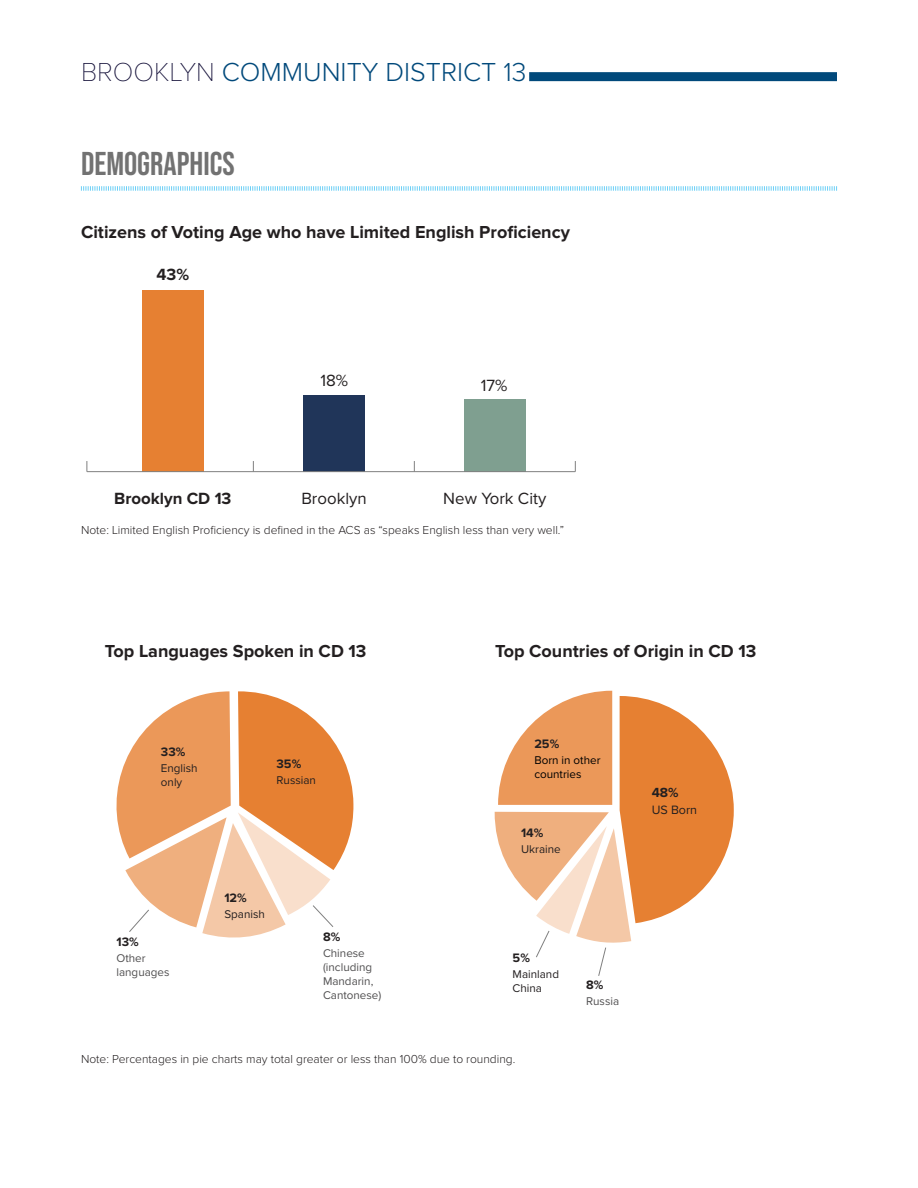
<style>
.page{position:relative;width:918px;height:1188px;background:#fff}
.page>*{position:absolute;margin:0;border:0;box-sizing:border-box;transform-origin:0 0}
.subhead_1{font:33px "Bebas Neue";color:#727272}
.t1{font:300 27px "Proxima Nova";color:#01497b}
.subhead_2{font:700 18px "Proxima Nova";color:#231f20}
.t2{font:16.8px "Proxima Nova";color:#231f20}
.t3{font:700 16.8px "Proxima Nova";color:#231f20}
.t4{font:700 13.65px "Proxima Nova";color:#231f20}
.t5{font:700 12.75px "Proxima Nova";color:#231f20}
.t6{font:12.6px "Proxima Nova";color:#231f20}
.footnotes___Back{font:300 12px "Proxima Nova";color:#231f20}
.t7{font:11.7px/14px "Proxima Nova";color:#515051}
.t8{font:11.7px/14px "Proxima Nova";color:#231f20}
.t9{font:11.7px/14px "Proxima Nova";color:#000}
.s1{font-family:"Proxima Nova T";font-weight:100;color:#130f38}
</style>
<div class="page">
<div style="left:529px;top:72px;width:308px;height:9px;background:#01497b"></div>
<svg style="left:81px;top:186px;width:756px;height:5px"></svg>
<svg style="left:116px;top:691px;width:238px;height:247px"></svg>
<svg style="left:495px;top:691px;width:239px;height:285px"></svg>
<div style="left:142px;top:290px;width:62px;height:181px;background:#e68032"></div>
<div style="left:464px;top:399px;width:62px;height:73px;background:#7f9f90"></div>
<div style="left:303px;top:395px;width:62px;height:77px;background:#203559"></div>
<hr style="left:87px;top:471px;width:488px;height:1px;background:#808080">
<h2 class="t1" style="left:81px;top:60px;width:447px"><span class="s1">BROOKLYN</span> COMMUNITY DISTRICT 13</h2>
<p class="subhead_1" style="left:81px;top:145px;width:155px">DEMOGRAPHICS</p>
<p class="subhead_2" style="left:81px;top:223px;width:490px">Citizens of Voting Age who have Limited English Proficiency</p>
<p class="t3" style="left:156px;top:262px;width:34px">43%</p>
<p class="t2" style="left:320px;top:368px;width:29px">18%</p>
<p class="t2" style="left:481px;top:373px;width:28px">17%</p>
<p class="t3" style="left:114px;top:486px;width:119px">Brooklyn CD 13</p>
<p class="t2" style="left:301px;top:486px;width:67px">Brooklyn</p>
<p class="t2" style="left:443px;top:486px;width:105px">New York City</p>
<p class="footnotes___Back" style="left:81px;top:525px;width:485px">Note: Limited English Proficiency is defined in the ACS as “speaks English less than very well.”</p>
<p class="subhead_2" style="left:105px;top:643px;width:263px">Top Languages Spoken in CD 13</p>
<p class="t5" style="left:161px;top:742px;width:26px">33%</p>
<p class="t8" style="left:161px;top:760px;width:38px">English only</p>
<p class="t5" style="left:277px;top:755px;width:26px">35%</p>
<p class="t8" style="left:277px;top:773px;width:41px">Russian</p>
<p class="t5" style="left:117px;top:932px;width:24px">13%</p>
<p class="t7" style="left:117px;top:951px;width:55px">Other languages</p>
<p class="t5" style="left:224px;top:888px;width:24px">12%</p>
<p class="t8" style="left:224px;top:907px;width:42px">Spanish</p>
<p class="t5" style="left:323px;top:928px;width:19px">8%</p>
<p class="t7" style="left:323px;top:946px;width:60px">Chinese (including<br>Mandarin,<br>Cantonese)</p>
<p class="subhead_2" style="left:495px;top:643px;width:263px">Top Countries of Origin in CD 13</p>
<p class="t5" style="left:534px;top:734px;width:26px">25%</p>
<p class="t9" style="left:534px;top:752px;width:68px">Born in other countries</p>
<p class="t5" style="left:521px;top:824px;width:24px">14%</p>
<p class="t8" style="left:521px;top:842px;width:41px">Ukraine</p>
<p class="t4" style="left:652px;top:782px;width:28px">48%</p>
<p class="t6" style="left:652px;top:800px;width:47px">US Born</p>
<p class="t5" style="left:513px;top:948px;width:19px">5%</p>
<p class="t8" style="left:513px;top:966px;width:48px">Mainland<br>China</p>
<p class="t5" style="left:586px;top:975px;width:19px">8%</p>
<p class="t7" style="left:586px;top:993px;width:35px">Russia</p>
<p class="footnotes___Back" style="left:81px;top:1053px;width:436px">Note: Percentages in pie charts may total greater or less than 100% due to rounding.</p>
</div>
